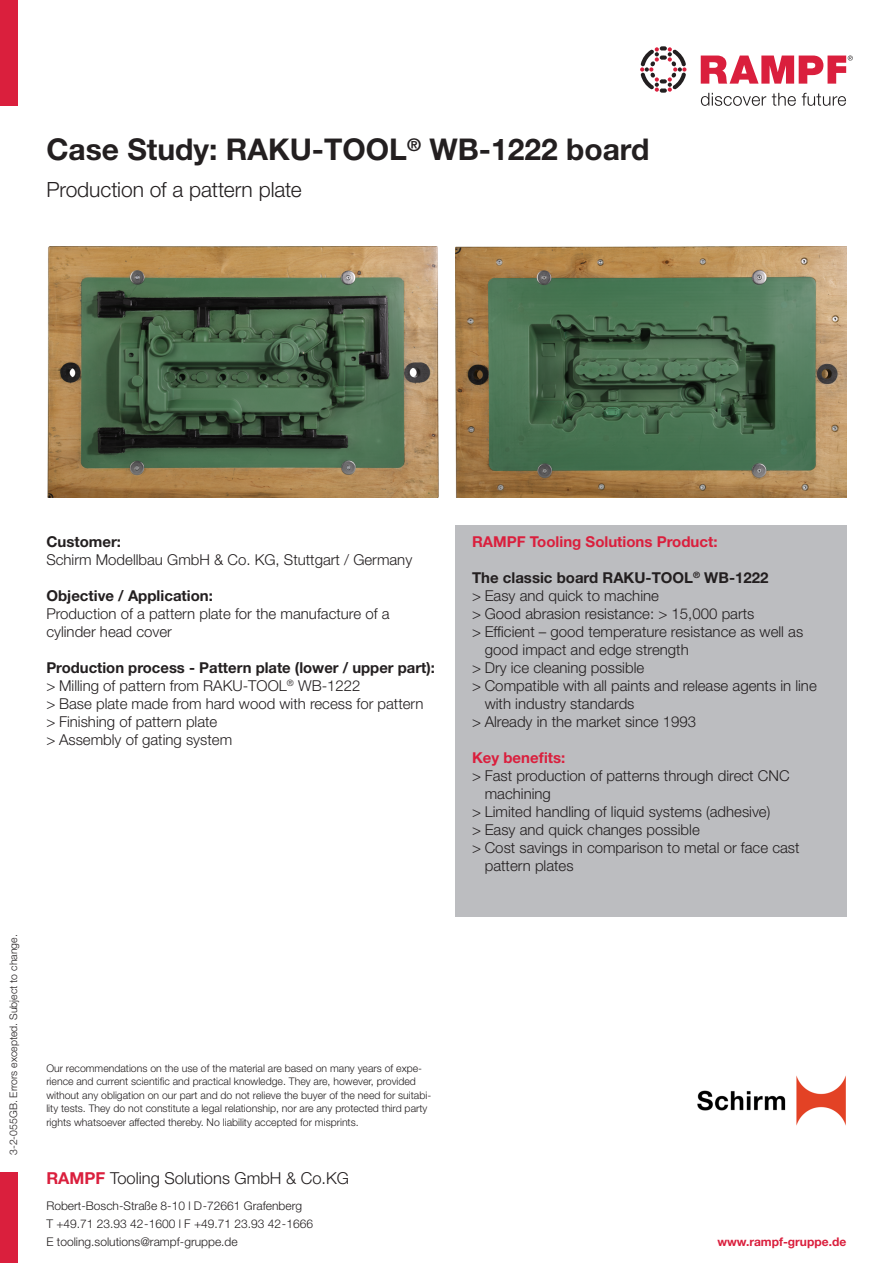
<style>
.page{position:relative;width:893px;height:1263px;background:#fff}
.page>*{position:absolute;margin:0;border:0;box-sizing:border-box;transform-origin:0 0}
.t1{font:700 30px "Helvetica Neue LT Std";color:#231f20}
.t2{font:300 21px "Helvetica Neue LT Std";letter-spacing:-.005em;color:#231f20}
.t3{font:300 16.5px "Helvetica Neue LT Std";color:#231f20}
.t4{font:300 15px/18px "Helvetica Neue LT Std";color:#231f20}
.t5{font:700 15px "Helvetica Neue LT Std";color:#231f20}
.t6{font:700 15px "Helvetica Neue LT Std";color:#da1f3d}
.t7{font:300 12px/18px "Helvetica Neue LT Std";color:#231f20}
.t8{font:700 12px "Helvetica Neue LT Std";color:#da1f3d}
.t9{font:300 10.5px/13.5px "Helvetica Neue LT Std";color:#231f20}
.s1{font-weight:700}
.s2{font-weight:700;color:#da1f3d}
</style>
<div class="page">
<svg style="left:701px;top:56px;width:152px;height:28px"></svg>
<svg style="left:701px;top:93px;width:65px;height:13px"></svg>
<svg style="left:772px;top:93px;width:24px;height:13px"></svg>
<svg style="left:802px;top:93px;width:44px;height:13px"></svg>
<svg style="left:640px;top:46px;width:46px;height:47px"></svg>
<div style="left:0;top:0;width:17px;height:106px;background:#da1f3d"></div>
<div style="left:0;top:1172px;width:17px;height:91px;background:#da1f3d"></div>
<img style="left:455px;top:247px;width:392px;height:250px">
<img style="left:47px;top:247px;width:392px;height:250px">
<div style="left:455px;top:525px;width:391px;height:391px;background:#bcbdc0"></div>
<img style="left:697px;top:1075px;width:149px;height:51px">
<h1 class="t1" style="left:46px;top:131px;width:605px">Case Study: RAKU-TOOL<sup>®</sup> WB-1222 board</h1>
<h2 class="t2" style="left:46px;top:177px;width:257px">Production of a pattern plate</h2>
<p class="t5" style="left:46px;top:532px;width:76px">Customer:</p>
<p class="t4" style="left:46px;top:550px;width:367px">Schirm Modellbau GmbH &amp; Co. KG, Stuttgart / Germany</p>
<p class="t5" style="left:46px;top:586px;width:168px">Objective / Application:</p>
<p class="t4" style="left:46px;top:604px;width:345px">Production of a pattern plate for the manufacture of a cylinder head cover</p>
<p class="t4" style="left:46px;top:658px;width:390px"><span class="s1">Production process - Pattern plate (lower / upper part): </span>&gt; Milling of pattern from RAKU-TOOL<sup>®</sup> WB-1222<br>&gt; Base plate made from hard wood with recess for pattern &gt; Finishing of pattern plate<br>&gt; Assembly of gating system</p>
<p class="t9" style="left:6px;top:1155px;width:222px;rotate:-90deg">3-2-055GB. Errors excepted. Subject to change.</p>
<p class="t9" style="left:46px;top:1061px;width:386px">Our recommendations on the use of the material are based on many years of expe&shy;rience and current scientific and practical knowledge. They are, however, provided without any obligation on our part and do not relieve the buyer of the need for suitabi&shy;lity tests. They do not constitute a legal relationship, nor are any protected third party rights whatsoever affected thereby. No liability accepted for misprints.</p>
<p class="t3" style="left:46px;top:1168px;width:304px"><span class="s2">RAMPF</span> Tooling Solutions GmbH &amp; Co.KG</p>
<p class="t7" style="left:46px;top:1196px;width:268px">Robert-Bosch-Straße 8-10 l D-72661 Grafenberg<br>T +49.71 23.93 42-1600 l F +49.71 23.93 42-1666<br>E tooling.solutions@rampf-gruppe.de</p>
<p class="t6" style="left:472px;top:532px;width:247px">RAMPF Tooling Solutions Product:</p>
<p class="t5" style="left:472px;top:568px;width:298px">The classic board RAKU-TOOL<sup>®</sup> WB-1222</p>
<p class="t4" style="left:472px;top:586px;width:188px">&gt; Easy and quick to machine</p>
<p class="t4" style="left:472px;top:604px;width:284px">&gt; Good abrasion resistance: &gt; 15,000 parts</p>
<p class="t4" style="left:472px;top:622px;width:333px">&gt; Efficient – good temperature resistance as well as</p>
<p class="t4" style="left:485px;top:640px;width:205px">good impact and edge strength</p>
<p class="t4" style="left:472px;top:658px;width:174px">&gt; Dry ice cleaning possible</p>
<p class="t4" style="left:472px;top:676px;width:346px">&gt; Compatible with all paints and release agents in line</p>
<p class="t4" style="left:485px;top:694px;width:151px">with industry standards</p>
<p class="t4" style="left:472px;top:712px;width:226px">&gt; Already in the market since 1993</p>
<p class="t6" style="left:472px;top:748px;width:95px">Key benefits:</p>
<p class="t4" style="left:472px;top:766px;width:319px">&gt; Fast production of patterns through direct CNC</p>
<p class="t4" style="left:485px;top:784px;width:68px">machining</p>
<p class="t4" style="left:472px;top:802px;width:300px">&gt; Limited handling of liquid systems (adhesive)</p>
<p class="t4" style="left:472px;top:820px;width:229px">&gt; Easy and quick changes possible</p>
<p class="t4" style="left:472px;top:838px;width:329px">&gt; Cost savings in comparison to metal or face cast</p>
<p class="t4" style="left:485px;top:856px;width:90px">pattern plates</p>
<p class="t8" style="left:717px;top:1234px;width:130px">www.rampf-gruppe.de</p>
</div>
